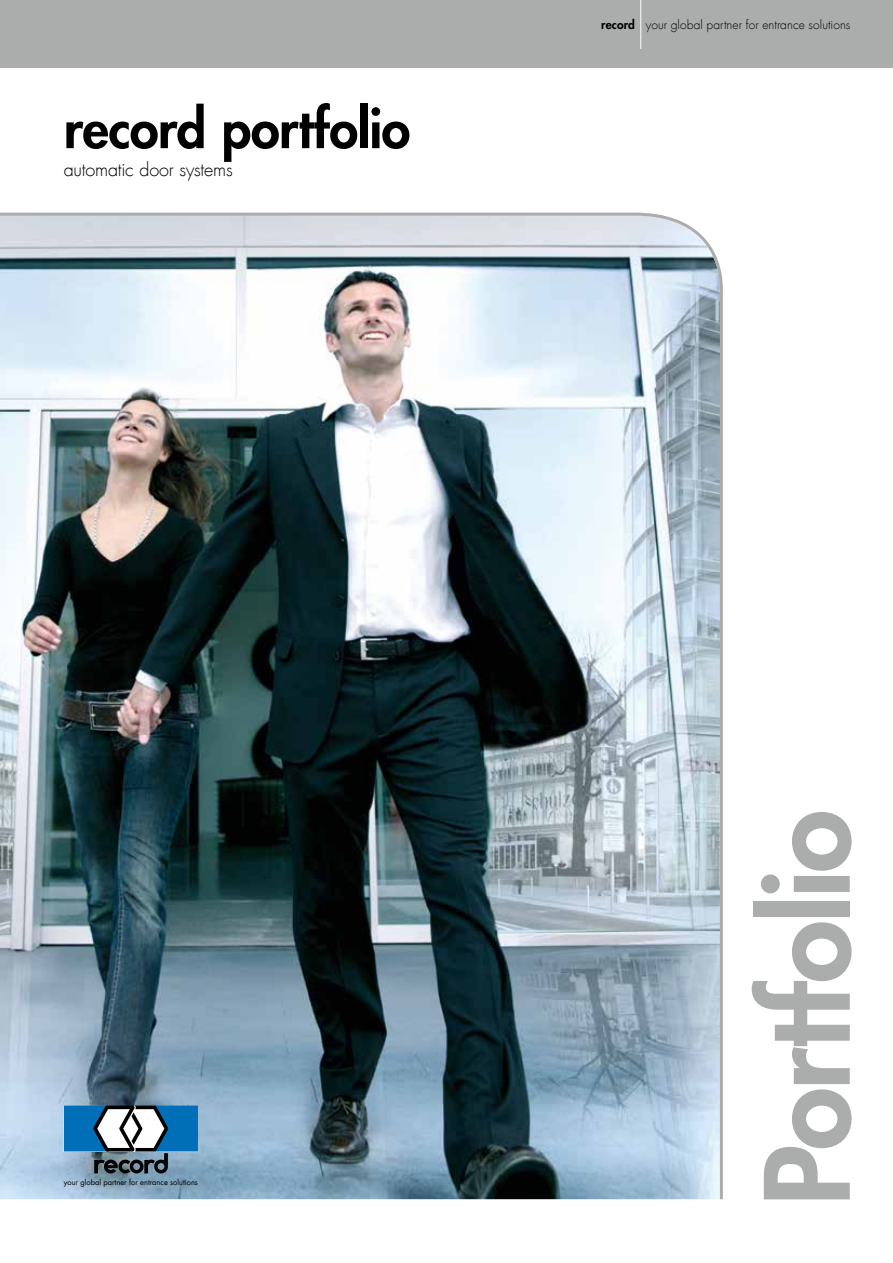
<style>
.page{position:relative;width:893px;height:1263px;background:#fff}
.page>*{position:absolute;margin:0;border:0;box-sizing:border-box;transform-origin:0 0}
.t1{font:800 114px "Futura Std";letter-spacing:-.02em;color:#abacac}
.t2{font:800 52.5px "Futura Std";letter-spacing:-.01em;color:#000}
.t3{font:300 18px "Futura Com";letter-spacing:-.01em;color:#000}
.t4{font:300 12px "Futura Com";letter-spacing:.01em;color:#000}
.t5{font:7.5px "Futura Com";color:#000}
.s1{font-family:"Futura Std";font-weight:800}
</style>
<div class="page">
<div style="left:0;top:0;width:893px;height:68px;background:#abacac"></div>
<hr style="left:640px;top:0;width:1px;height:49px;background:#fff">
<img style="left:0;top:212px;width:723px;height:988px">
<svg style="left:64px;top:1105px;width:134px;height:68px"></svg>
<h2 class="t2" style="left:64px;top:96px;width:348px">record portfolio</h2>
<h3 class="t3" style="left:64px;top:157px;width:171px">automatic door systems</h3>
<p class="t4" style="left:601px;top:17px;width:251px"><span class="s1">record</span> your global partner for entrance solutions</p>
<p class="t5" style="left:64px;top:1177px;width:136px">your global partner for entrance solutions</p>
<h1 class="t1" style="left:735px;top:1205px;width:397px;rotate:-90deg">Portfolio</h1>
</div>
